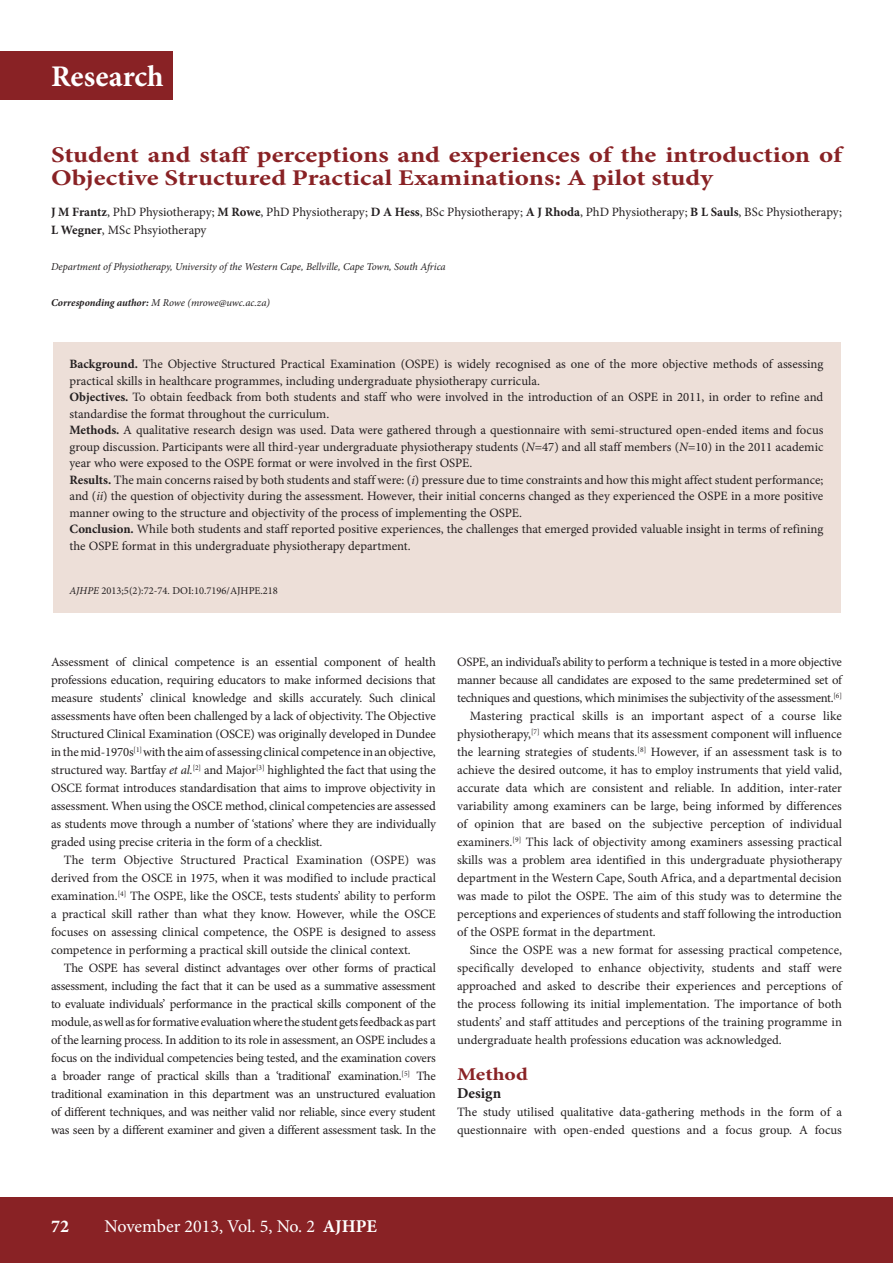
<style>
.page{position:relative;width:893px;height:1263px;background:#fff}
.page>*{position:absolute;margin:0;border:0;box-sizing:border-box;transform-origin:0 0}
.t1{font:700 30px "Minion Pro";color:#fff}
.A_HEAD{font:700 22.5px/22.5px "Minion Pro";color:#892225;scale:1.2 1}
.t2{font:18px "Minion Pro";letter-spacing:-.005em;color:#fff}
.B_HEAD{font:700 18px "Minion Pro";color:#892225;scale:1.2 1}
.t3{font:700 18px "Minion Pro";color:#fff}
.C_HEAD{font:700 15px "Minion Pro";color:#231f20}
.BODY_TEXT_INDENT{font:12.75px/18px "Minion Pro";letter-spacing:-.01em;color:#231f20;text-align:justify}
.BODY_TEXT_1ST_PARAGR{font:12.75px/18px "Minion Pro";color:#231f20}
.AUTHORS_NAME{font:12.75px/18px "Minion Pro";color:#231f20}
.AUTHOR_DETAILS{font:italic 10.5px "Minion Pro";letter-spacing:-.005em;color:#231f20}
.CORRESPONDING_AUTHOR{font:italic 10.5px "Minion Pro";letter-spacing:-.005em;color:#231f20}
.S_AFR_MED{font:10.5px "Minion Pro";color:#231f20}
.s1{font-weight:700}
.s2{font-style:italic}
</style>
<div class="page">
<div style="left:0;top:1197px;width:893px;height:66px;background:#892225"></div>
<div style="left:53px;top:342px;width:787px;height:270px;background:#eddfd8"></div>
<div style="left:0;top:51px;width:172px;height:49px;background:#892225"></div>
<h1 class="t1" style="left:51px;top:56px;width:88px">Article</h1>
<p class="t1" style="left:51px;top:56px;width:114px">Research</p>
<h1 class="A_HEAD" style="left:51px;top:143px;width:661px">Student and staff perceptions and experiences of the introduction of<br>Objective Structured Practical Examinations: A pilot study</h1>
<p class="AUTHORS_NAME" style="left:51px;top:203px;width:792px"><span class="s1">J M Frantz</span>, PhD Physiotherapy; <span class="s1">M Rowe</span>, PhD Physiotherapy; <span class="s1">D A Hess</span>, BSc Physiotherapy; <span class="s1">A J Rhoda</span>, PhD Physiotherapy; <span class="s1">B L Sauls</span>, BSc Physiotherapy;<br><span class="s1">L Wegner</span>, MSc Phsyiotherapy</p>
<p class="AUTHOR_DETAILS" style="left:51px;top:259px;width:396px">Department of Physiotherapy, University of the Western Cape, Bellville, Cape Town, South Africa</p>
<p class="CORRESPONDING_AUTHOR" style="left:51px;top:295px;width:220px"><span class="s1">Corresponding author:</span> M Rowe (mrowe@uwc.ac.za)</p>
<p class="BODY_TEXT_1ST_PARAGR" style="left:70px;top:356px;width:755px;line-height:16.5px"><span class="s1">Background.</span> The Objective Structured Practical Examination (OSPE) is widely recognised as one of the more objective methods of assessing practical skills in healthcare programmes, including undergraduate physiotherapy curricula.</p>
<p class="BODY_TEXT_1ST_PARAGR" style="left:70px;top:389px;width:755px;line-height:16.5px"><span class="s1">Objectives.</span> To obtain feedback from both students and staff who were involved in the introduction of an OSPE in 2011, in order to refine and standardise the format throughout the curriculum.</p>
<p class="BODY_TEXT_1ST_PARAGR" style="left:70px;top:422px;width:755px;line-height:16.5px;text-align:justify"><span class="s1">Methods.</span> A qualitative research design was used. Data were gathered through a questionnaire with semi-structured open-ended items and focus group discussion. Participants were all third-year undergraduate physiotherapy students (<span class="s2">N</span>=47) and all staff members (<span class="s2">N</span>=10) in the 2011 academic year who were exposed to the OSPE format or were involved in the first OSPE.</p>
<p class="BODY_TEXT_1ST_PARAGR" style="left:70px;top:472px;width:755px;line-height:16.5px;text-align:justify"><span class="s1">Results.</span> The main concerns raised by both students and staff were: (<span class="s2">i</span>) pressure due to time constraints and how this might affect student performance; and (<span class="s2">ii</span>) the question of objectivity during the assessment. However, their initial concerns changed as they experienced the OSPE in a more positive manner owing to the structure and objectivity of the process of implementing the OSPE.</p>
<p class="BODY_TEXT_1ST_PARAGR" style="left:70px;top:521px;width:755px;line-height:16.5px"><span class="s1">Conclusion.</span> While both students and staff reported positive experiences, the challenges that emerged provided valuable insight in terms of refining the OSPE format in this undergraduate physiotherapy department.</p>
<p class="S_AFR_MED" style="left:70px;top:584px;width:210px"><span class="s2">AJHPE</span> 2013;5(2):72-74. DOI:10.7196/AJHPE.218</p>
<p class="BODY_TEXT_1ST_PARAGR" style="left:51px;top:653px;width:386px;text-align:justify">Assessment of clinical competence is an essential component of health professions education, requiring educators to make informed decisions that measure students’ clinical knowledge and skills accurately. Such clinical assessments have often been challenged by a lack of objectivity. The Objective Structured Clinical Examination (OSCE) was originally developed in Dundee in the mid-1970s<sup>[1]</sup> with the aim of assessing clinical competence in an objective, structured way. Bartfay <span class="s2">et al.</span><sup>[2]</sup> and Major<sup>[3]</sup> highlighted the fact that using the OSCE format introduces standardisation that aims to improve objectivity in assessment. When using the OSCE method, clinical competencies are assessed as students move through a number of ‘stations’ where they are individually graded using precise criteria in the form of a checklist.</p>
<p class="BODY_TEXT_INDENT" style="left:51px;top:851px;width:386px;text-indent:13px">The term Objective Structured Practical Examination (OSPE) was derived from the OSCE in 1975, when it was modified to include practical examination.<sup>[4]</sup> The OSPE, like the OSCE, tests students’ ability to perform a practical skill rather than what they know. However, while the OSCE focuses on assessing clinical competence, the OSPE is designed to assess competence in performing a practical skill outside the clinical context.</p>
<p class="BODY_TEXT_INDENT" style="left:51px;top:959px;width:386px;text-indent:13px">The OSPE has several distinct advantages over other forms of practical assessment, including the fact that it can be used as a summative assessment to evaluate individuals’ performance in the practical skills component of the module, as well as for formative evaluation where the student gets feedback as part of the learning process. In addition to its role in assessment, an OSPE includes a focus on the individual competencies being tested, and the examination covers a broader range of practical skills than a ‘traditional’ examination.<sup>[5]</sup> The traditional examination in this department was an unstructured evaluation of different techniques, and was neither valid nor reliable, since every student was seen by a different examiner and given a different assessment task. In the</p>
<p class="BODY_TEXT_INDENT" style="left:457px;top:653px;width:386px">OSPE, an individual’s ability to perform a technique is tested in a more objective manner because all candidates are exposed to the same predetermined set of techniques and questions, which minimises the subjectivity of the assessment.<sup>[6]</sup></p>
<p class="BODY_TEXT_INDENT" style="left:457px;top:707px;width:386px;text-indent:13px">Mastering practical skills is an important aspect of a course like physiotherapy,<sup>[7]</sup> which means that its assessment component will influence the learning strategies of students.<sup>[8]</sup> However, if an assessment task is to achieve the desired outcome, it has to employ instruments that yield valid, accurate data which are consistent and reliable. In addition, inter-rater variability among examiners can be large, being informed by differences of opinion that are based on the subjective perception of individual examiners.<sup>[9]</sup> This lack of objectivity among examiners assessing practical skills was a problem area identified in this undergraduate physiotherapy department in the Western Cape, South Africa, and a departmental decision was made to pilot the OSPE. The aim of this study was to determine the perceptions and experiences of students and staff following the introduction of the OSPE format in the department.</p>
<p class="BODY_TEXT_INDENT" style="left:457px;top:941px;width:386px;text-indent:13px">Since the OSPE was a new format for assessing practical competence, specifically developed to enhance objectivity, students and staff were approached and asked to describe their experiences and perceptions of the process following its initial implementation. The importance of both students’ and staff attitudes and perceptions of the training programme in undergraduate health professions education was acknowledged.</p>
<h2 class="B_HEAD" style="left:457px;top:1062px;width:61px">Method</h2>
<h3 class="C_HEAD" style="left:457px;top:1083px;width:46px">Design</h3>
<p class="BODY_TEXT_1ST_PARAGR" style="left:457px;top:1103px;width:386px">The study utilised qualitative data-gathering methods in the form of a questionnaire with open-ended questions and a focus group. A focus</p>
<p class="t3" style="left:51px;top:1213px;width:20px">72</p>
<p class="t2" style="left:105px;top:1214px;width:274px">November 2013, Vol. 5, No. 2 <span class="s1">AJHPE</span></p>
</div>
